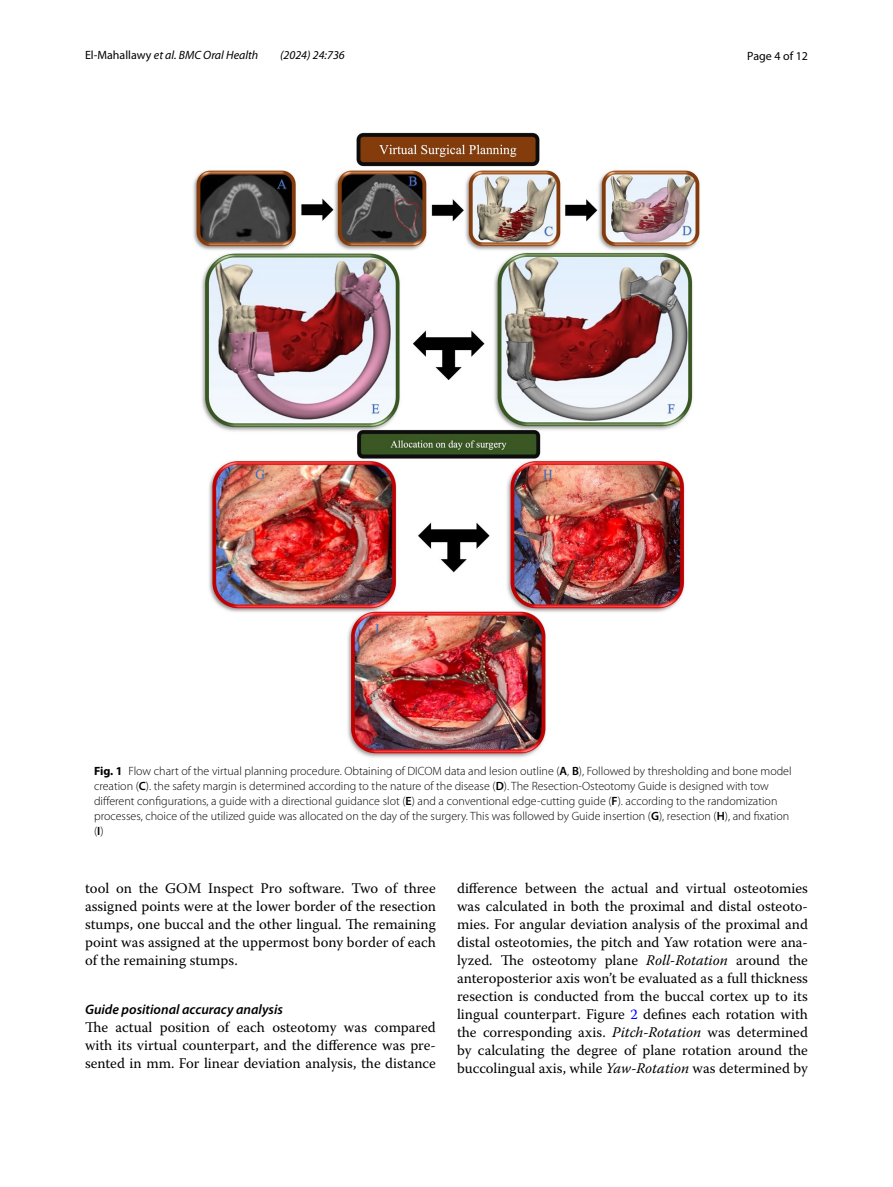
<style>
.page{position:relative;width:893px;height:1187px;background:#fff}
.page>*{position:absolute;margin:0;border:0;box-sizing:border-box;transform-origin:0 0}
.t1{font:14.7px/18px "Warnock Pro";color:#000;text-align:justify}
.t2{font:italic 600 13.8px "Myriad Pro";color:#000}
.t3{font:300 12px/15px "Myriad Pro";color:#000}
.t4{font:italic 12px "Myriad Pro";color:#000}
.t5{font:12px "Myriad Pro";color:#000}
.s1{font-style:normal}
.s2{font-weight:700}
.s3{font-weight:600}
.s4{font-style:italic}
.s5{color:#00f}
</style>
<div class="page">
<img style="left:193px;top:133px;width:508px;height:625px">
<p class="t4" style="left:85px;top:48px;width:175px"><span class="s1">El‑Mahallawy</span> et al. BMC Oral Health</p>
<p class="t4" style="left:280px;top:48px;width:66px">(2024) 24:736</p>
<p class="t5" style="left:747px;top:48px;width:62px">Page 4 of 12</p>
<p class="t3" style="left:94px;top:763px;width:699px"><span class="s2">Fig. 1</span> Flow chart of the virtual planning procedure. Obtaining of DICOM data and lesion outline (<span class="s3">A</span>, <span class="s3">B</span>), Followed by thresholding and bone model creation (<span class="s3">C</span>). the safety margin is determined according to the nature of the disease (<span class="s3">D</span>). The Resection-Osteotomy Guide is designed with tow different configurations, a guide with a directional guidance slot (<span class="s3">E</span>) and a conventional edge-cutting guide (<span class="s3">F</span>). according to the randomization processes, choice of the utilized guide was allocated on the day of the surgery. This was followed by Guide insertion (<span class="s3">G</span>), resection (<span class="s3">H</span>), and fixation (<span class="s3">I</span>)</p>
<p class="t1" style="left:85px;top:878px;width:352px">tool on the GOM Inspect Pro software. Two of three assigned points were at the lower border of the resection stumps, one buccal and the other lingual. The remaining point was assigned at the uppermost bony border of each of the remaining stumps.</p>
<p class="t2" style="left:85px;top:1000px;width:199px">Guide positional accuracy analysis</p>
<p class="t1" style="left:85px;top:1018px;width:352px">The actual position of each osteotomy was compared with its virtual counterpart, and the difference was pre&shy;sented in mm. For linear deviation analysis, the distance</p>
<p class="t1" style="left:457px;top:878px;width:352px">difference between the actual and virtual osteotomies was calculated in both the proximal and distal osteoto&shy;mies. For angular deviation analysis of the proximal and distal osteotomies, the pitch and Yaw rotation were ana&shy;lyzed. The osteotomy plane <span class="s4">Roll-Rotation</span> around the anteroposterior axis won’t be evaluated as a full thickness resection is conducted from the buccal cortex up to its lingual counterpart. Figure <span class="s5">2</span> defines each rotation with the corresponding axis. <span class="s4">Pitch-Rotation</span> was determined by calculating the degree of plane rotation around the buccolingual axis, while <span class="s4">Yaw-Rotation</span> was determined by</p>
</div>
